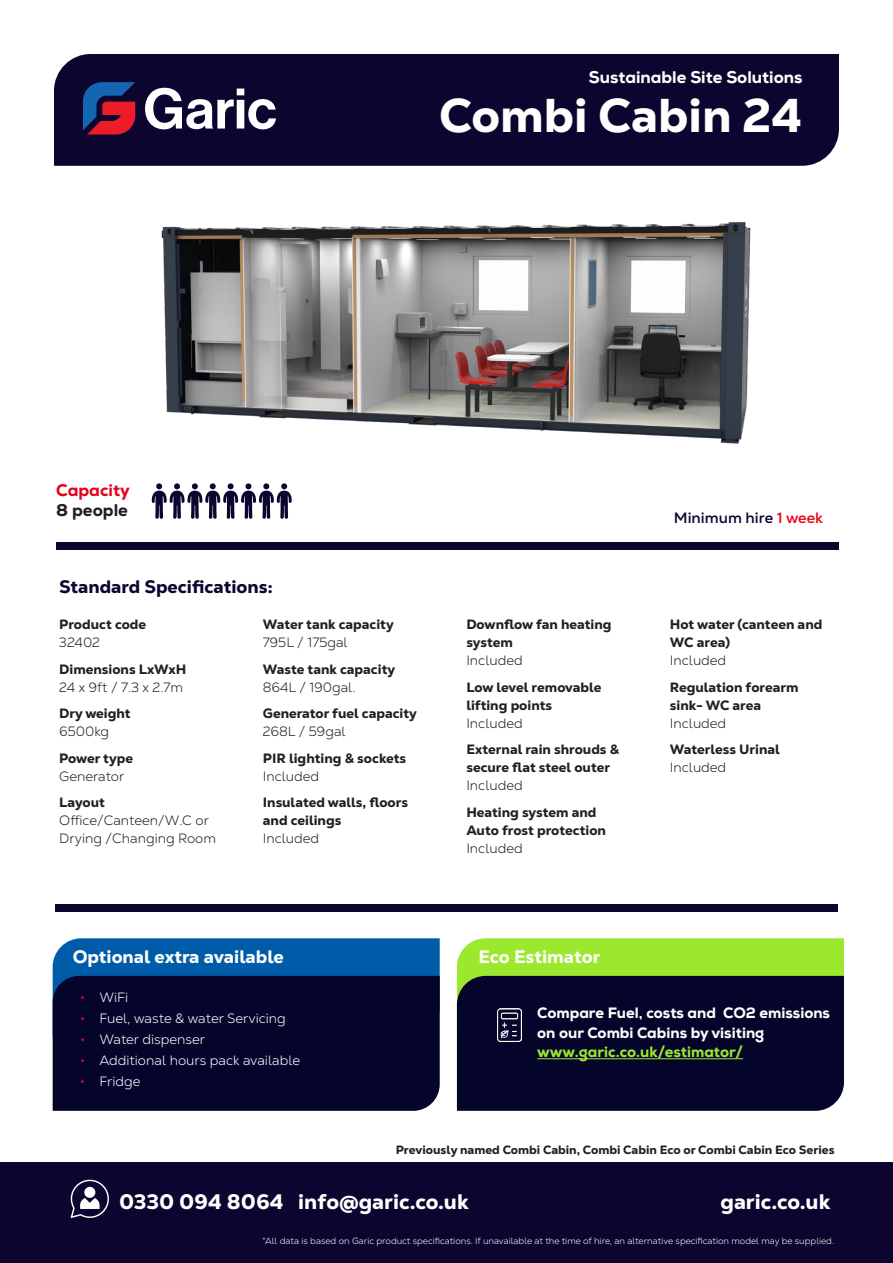
<style>
.page{position:relative;width:893px;height:1263px;background:#fff}
.page>*{position:absolute;margin:0;border:0;box-sizing:border-box;transform-origin:0 0}
.Product_name{font:800 47.4px "Nexa Text";color:#fff}
.t1{font:800 21px "Nexa Text";color:#fff}
.heading{font:800 18px "Nexa Text";color:#fff}
.heading-2{font:800 18px "Nexa Text";color:#0d0530}
.Main_text{font:800 16.8px "Nexa";color:#fff}
.heading-3{font:800 16.8px "Nexa";color:#e3051b}
.heading-4{font:800 16.8px "Nexa";color:#231f20}
.t2{font:800 15px/19.5px "Nexa";color:#fff}
.t3{font:800 15px "Nexa";color:#9ce82f}
.t4{font:700 15px "Nexa Text";color:#0d0530}
.Table_bold{font:800 13.5px/18px "Nexa Text";color:#231f20}
.t5{font:300 13.5px "Nexa Text";color:#fff}
.Table_bold-2{font:300 13.5px/18px "Nexa Text";color:#231f20}
.Intro_bold_text{font:800 12px "Nexa Text";color:#231f20}
.t6{font:300 9px "Nexa Text";color:#fff}
.s1{color:#e3051b}
.s2{font-weight:300}
.s3{font-weight:800}
.s4{font-weight:200;font-size:15px;color:#e3051b}
</style>
<div class="page">
<img style="left:161px;top:222px;width:590px;height:222px">
<div style="left:0;top:1162px;width:893px;height:101px;background:#0d0530"></div>
<svg style="left:71px;top:1180px;width:38px;height:38px"></svg>
<div style="left:84px;top:1187px;width:11px;height:11px;background:#fff;border-radius:50%"></div>
<div style="left:54px;top:54px;width:785px;height:112px;background:#0d0530"></div>
<div style="left:56px;top:542px;width:783px;height:8px;background:#0d0530"></div>
<div style="left:55px;top:904px;width:783px;height:8px;background:#0d0530"></div>
<svg style="left:151px;top:483px;width:141px;height:36px"></svg>
<svg style="left:83px;top:82px;width:52px;height:52px;background:#622e5a"></svg>
<svg style="left:145px;top:88px;width:131px;height:41px"></svg>
<div style="left:457px;top:938px;width:387px;height:38px;background:#9ce82f"></div>
<div style="left:457px;top:976px;width:387px;height:135px;background:#05052c"></div>
<div style="left:53px;top:938px;width:387px;height:38px;background:#005ca9"></div>
<div style="left:53px;top:976px;width:387px;height:135px;background:#05052c"></div>
<img style="left:498px;top:1009px;width:24px;height:32px">
<hr style="left:537px;top:1058px;width:206px;height:1px;background:#9ce82f">
<p class="Main_text" style="left:589px;top:66px;width:215px">Sustainable Site Solutions</p>
<p class="Product_name" style="left:439px;top:85px;width:365px">Combi Cabin 24</p>
<p class="heading-3" style="left:56px;top:480px;width:75px">Capacity</p>
<p class="heading-4" style="left:56px;top:499px;width:73px">8 people</p>
<p class="t4" style="left:674px;top:508px;width:151px">Minimum hire <span class="s1">1 week</span></p>
<p class="heading-2" style="left:59px;top:575px;width:215px">Standard Specifications:</p>
<p class="Table_bold" style="left:59px;top:615px;width:88px">Product code<br><span class="s2">32402</span></p>
<p class="Table_bold" style="left:59px;top:660px;width:129px">Dimensions LxWxH<br><span class="s2">24 x 9ft / 7.3 x 2.7m</span></p>
<p class="Table_bold" style="left:59px;top:704px;width:73px">Dry weight<br><span class="s2">6500kg</span></p>
<p class="Table_bold" style="left:59px;top:749px;width:75px">Power type<br><span class="s2">Generator</span></p>
<p class="Table_bold-2" style="left:59px;top:793px;width:158px"><span class="s3">Layout<br></span>Office/Canteen/W.C or<br>Drying /Changing Room</p>
<p class="Table_bold" style="left:263px;top:615px;width:132px">Water tank capacity<br><span class="s2">795L / 175gal</span></p>
<p class="Table_bold" style="left:263px;top:660px;width:134px">Waste tank capacity<br><span class="s2">864L / 190gal.</span></p>
<p class="Table_bold" style="left:263px;top:704px;width:156px">Generator fuel capacity<br><span class="s2">268L / 59gal</span></p>
<p class="Table_bold" style="left:263px;top:749px;width:145px">PIR lighting &amp; sockets<br><span class="s2">Included</span></p>
<p class="Table_bold" style="left:263px;top:793px;width:147px">Insulated walls, floors and ceilings<br><span class="s2">Included</span></p>
<p class="heading" style="left:73px;top:945px;width:213px">Optional extra available</p>
<p class="t5" style="left:80px;top:990px;width:50px"><span class="s4">•</span> WiFi</p>
<p class="t5" style="left:80px;top:1011px;width:208px"><span class="s4">•</span> Fuel, waste &amp; water Servicing</p>
<p class="t5" style="left:80px;top:1032px;width:127px"><span class="s4">•</span> Water dispenser</p>
<p class="t5" style="left:80px;top:1053px;width:222px"><span class="s4">•</span> Additional hours pack available</p>
<p class="t5" style="left:80px;top:1074px;width:62px"><span class="s4">•</span> Fridge</p>
<p class="Table_bold" style="left:466px;top:615px;width:147px">Downflow fan heating system<br><span class="s2">Included</span></p>
<p class="Table_bold" style="left:466px;top:678px;width:137px">Low level removable lifting points<br><span class="s2">Included</span></p>
<p class="Table_bold" style="left:466px;top:740px;width:154px">External rain shrouds &amp; secure flat steel outer<br><span class="s2">Included</span></p>
<p class="Table_bold" style="left:466px;top:803px;width:141px">Heating system and<br>Auto frost protection<br><span class="s2">Included</span></p>
<p class="heading" style="left:479px;top:945px;width:123px">Eco Estimator</p>
<p class="Table_bold" style="left:670px;top:615px;width:154px">Hot water (canteen and<br>WC area)<br><span class="s2">Included</span></p>
<p class="Table_bold" style="left:670px;top:678px;width:130px">Regulation forearm sink- WC area<br><span class="s2">Included</span></p>
<p class="Table_bold" style="left:670px;top:740px;width:111px">Waterless Urinal<br><span class="s2">Included</span></p>
<h3 class="heading" style="left:476px;top:999px;width:122px">Eco estimator</h3>
<p class="t2" style="left:537px;top:1003px;width:294px">Compare Fuel, costs and CO2 emissions on our Combi Cabins by visiting</p>
<p class="t3" style="left:537px;top:1042px;width:207px">www.garic.co.uk/estimator/</p>
<p class="Intro_bold_text" style="left:396px;top:1142px;width:440px">Previously named Combi Cabin, Combi Cabin Eco or Combi Cabin Eco Series</p>
<p class="t1" style="left:119px;top:1188px;width:351px">0330 094 8064 info@garic.co.uk</p>
<p class="t1" style="left:720px;top:1188px;width:111px">garic.co.uk</p>
<p class="t6" style="left:262px;top:1235px;width:573px">*All data is based on Garic product specifications. If unavailable at the time of hire, an alternative specification model may be supplied.</p>
</div>
